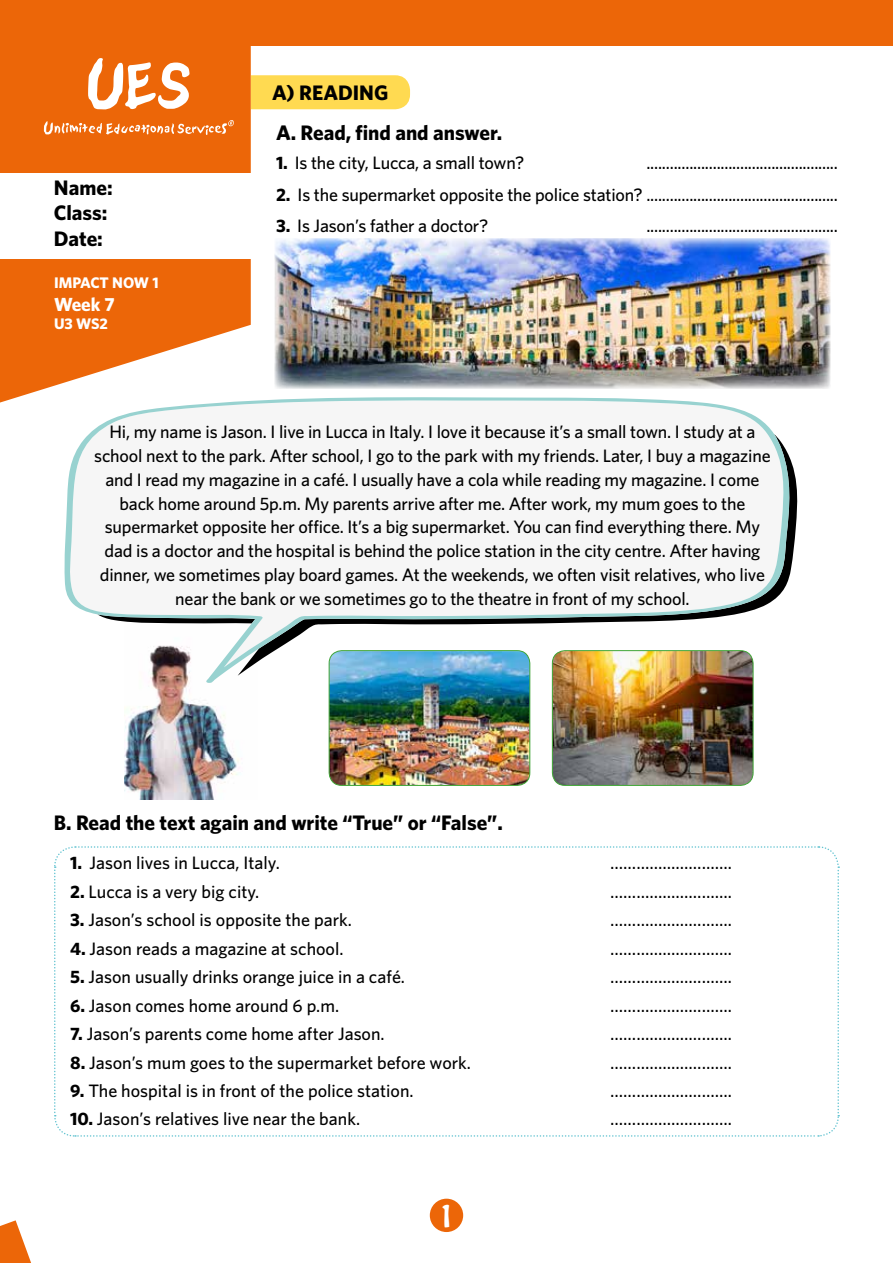
<style>
.page{position:relative;width:893px;height:1263px;background:#fff}
.page>*{position:absolute;margin:0;border:0;box-sizing:border-box;transform-origin:0 0}
.t1{font:27px "Hobo Std";color:#fff}
.t2{font:700 21px/25.2px "Whitney";color:#000}
.t3{font:700 19.05px "Whitney";color:#fff}
.t4{font:500 18px/23.9px "Whitney";letter-spacing:-.01em;color:#000;text-align:center}
.t5{font:700 15.3px "Whitney";letter-spacing:-.005em;color:#fff}
.s1{font-weight:700}
</style>
<div class="page">
<div style="left:0;top:0;width:893px;height:46px;background:#ec6608"></div>
<div style="left:430px;top:1199px;width:33px;height:33px;background:#ec6608;border-radius:50%"></div>
<svg style="left:0;top:1220px;width:31px;height:43px"></svg>
<svg style="left:54px;top:846px;width:786px;height:291px"></svg>
<div style="left:251px;top:75px;width:159px;height:34px;background:#ffda51"></div>
<svg style="left:0;top:46px;width:251px;height:356px;background:#ee7c2b"></svg>
<div style="left:0;top:173px;width:258px;height:85px;background:#fff"></div>
<img style="left:124px;top:683px;width:118px;height:116px">
<svg style="left:64px;top:394px;width:728px;height:289px;fill:#f6f6f6"></svg>
<img style="left:275px;top:238px;width:555px;height:150px">
<img style="left:329px;top:651px;width:201px;height:134px">
<div style="left:329px;top:650px;width:201px;height:136px;border:1px solid #3fa535;border-radius:13px"></div>
<img style="left:552px;top:651px;width:201px;height:134px">
<div style="left:552px;top:650px;width:201px;height:136px;border:1px solid #3fa535;border-radius:13px"></div>
<svg style="left:88px;top:58px;width:101px;height:52px"></svg>
<svg style="left:44px;top:120px;width:190px;height:15px;background:#f08a42"></svg>
<p class="t2" style="left:272px;top:79px;width:118px">A) READING</p>
<p class="t2" style="left:54px;top:175px;width:60px">Name:<br>Class:<br>Date:</p>
<p class="t5" style="left:54px;top:273px;width:106px">IMPACT NOW 1</p>
<p class="t3" style="left:54px;top:293px;width:62px">Week 7</p>
<p class="t5" style="left:54px;top:315px;width:56px">U3 WS2</p>
<p class="t2" style="left:276px;top:120px;width:228px">A. Read, find and answer.</p>
<p class="t4" style="left:276px;top:151px;width:250px"><span class="s1">1.</span> Is the city, Lucca, a small town?</p>
<p class="t4" style="left:276px;top:182px;width:563px"><span class="s1">2.</span> Is the supermarket opposite the police station? .................................................</p>
<p class="t4" style="left:276px;top:213px;width:214px"><span class="s1">3.</span> Is Jason’s father a doctor?</p>
<p class="t4" style="left:646px;top:151px;width:193px">.................................................</p>
<p class="t4" style="left:646px;top:213px;width:193px">.................................................</p>
<p class="t4" style="left:94px;top:420px;width:678px">Hi, my name is Jason. I live in Lucca in Italy. I love it because it’s a small town. I study at a school next to the park. After school, I go to the park with my friends. Later, I buy a magazine and I read my magazine in a café. I usually have a cola while reading my magazine. I come back home around 5p.m. My parents arrive after me. After work, my mum goes to the supermarket opposite her office. It’s a big supermarket. You can find everything there. My dad is a doctor and the hospital is behind the police station in the city centre. After having dinner, we sometimes play board games. At the weekends, we often visit relatives, who live near the bank or we sometimes go to the theatre in front of my school.</p>
<p class="t2" style="left:54px;top:809px;width:450px">B. Read the text again and write “True” or “False”.</p>
<p class="t4" style="left:70px;top:850px;width:211px"><span class="s1">1.</span> Jason lives in Lucca, Italy.</p>
<p class="t4" style="left:610px;top:850px;width:123px">……………………….</p>
<p class="t4" style="left:70px;top:879px;width:191px"><span class="s1">2.</span> Lucca is a very big city.</p>
<p class="t4" style="left:610px;top:879px;width:123px">……………………….</p>
<p class="t4" style="left:70px;top:907px;width:283px"><span class="s1">3.</span> Jason’s school is opposite the park.</p>
<p class="t4" style="left:610px;top:907px;width:123px">……………………….</p>
<p class="t4" style="left:70px;top:936px;width:275px"><span class="s1">4.</span> Jason reads a magazine at school.</p>
<p class="t4" style="left:610px;top:936px;width:123px">……………………….</p>
<p class="t4" style="left:70px;top:964px;width:336px"><span class="s1">5.</span> Jason usually drinks orange juice in a café.</p>
<p class="t4" style="left:610px;top:964px;width:123px">……………………….</p>
<p class="t4" style="left:70px;top:993px;width:270px"><span class="s1">6.</span> Jason comes home around 6 p.m.</p>
<p class="t4" style="left:610px;top:993px;width:123px">……………………….</p>
<p class="t4" style="left:70px;top:1021px;width:316px"><span class="s1">7.</span> Jason’s parents come home after Jason.</p>
<p class="t4" style="left:610px;top:1021px;width:123px">……………………….</p>
<p class="t4" style="left:70px;top:1050px;width:402px"><span class="s1">8.</span> Jason’s mum goes to the supermarket before work.</p>
<p class="t4" style="left:610px;top:1050px;width:123px">……………………….</p>
<p class="t4" style="left:70px;top:1078px;width:345px"><span class="s1">9.</span> The hospital is in front of the police station.</p>
<p class="t4" style="left:610px;top:1078px;width:123px">……………………….</p>
<p class="t4" style="left:70px;top:1107px;width:291px"><span class="s1">10.</span> Jason’s relatives live near the bank.</p>
<p class="t4" style="left:610px;top:1107px;width:123px">……………………….</p>
<h1 class="t1" style="left:439px;top:1197px;width:17px">1</h1>
</div>
